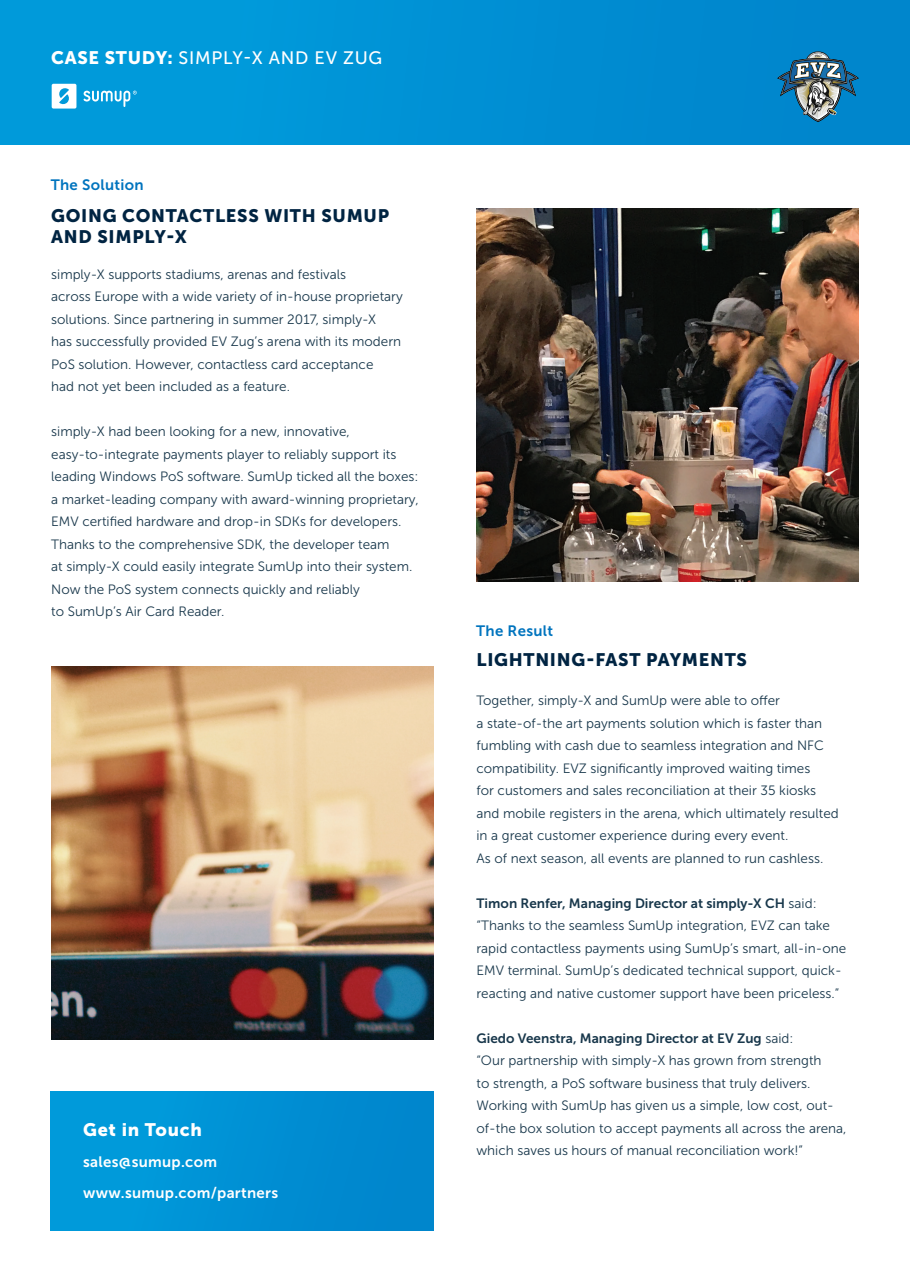
<style>
.page{position:relative;width:910px;height:1280px;background:#fff}
.page>*{position:absolute;margin:0;border:0;box-sizing:border-box;transform-origin:0 0}
.t1{font:18px/21px "Museo Sans 900";letter-spacing:.04em;color:#002442}
.t2{font:18px "Museo Sans 500";letter-spacing:.04em;color:#fff}
.t3{font:18px "Museo Sans 900";letter-spacing:.04em;color:#fff}
.t4{font:15px "Museo Sans 700";letter-spacing:.02em;color:#fff}
.t5{font:15px "Museo Sans 700";letter-spacing:.02em;color:#0074be}
.t6{font:13.5px/22.5px "Museo Sans 300";color:#18374b}
.t7{font:13.5px "Museo Sans 700";color:#18374b}
.s1{font-family:"Museo Sans 900"}
.s2{font-family:"Museo Sans 300"}
</style>
<div class="page">
<div style="left:0;top:0;width:910px;height:144px;background:#0091d5"></div>
<svg style="left:52px;top:84px;width:85px;height:25px"></svg>
<svg style="left:777px;top:51px;width:82px;height:71px"></svg>
<img style="left:51px;top:666px;width:383px;height:373px">
<div style="left:51px;top:1091px;width:383px;height:139px;background:#0091d4"></div>
<img style="left:476px;top:208px;width:382px;height:373px">
<h1 class="t2" style="left:51px;top:48px;width:333px"><span class="s1">CASE STUDY:</span> SIMPLY-X AND EV ZUG</h1>
<p class="t5" style="left:51px;top:176px;width:94px">The Solution</p>
<h1 class="t1" style="left:51px;top:205px;width:339px">GOING CONTACTLESS WITH SUMUP<br>AND SIMPLY-X</h1>
<p class="t6" style="left:51px;top:263px;width:353px">simply-X supports stadiums, arenas and festivals<br>across Europe with a wide variety of in-house proprietary solutions. Since partnering in summer 2017, simply-X<br>has successfully provided EV Zug’s arena with its modern PoS solution. However, contactless card acceptance<br>had not yet been included as a feature.</p>
<p class="t6" style="left:51px;top:420px;width:369px">simply-X had been looking for a new, innovative, easy-to-integrate payments player to reliably support its leading Windows PoS software. SumUp ticked all the boxes: a market-leading company with award-winning proprietary, EMV certified hardware and drop-in SDKs for developers.<br>Thanks to the comprehensive SDK, the developer team<br>at simply-X could easily integrate SumUp into their system.<br>Now the PoS system connects quickly and reliably<br>to SumUp’s Air Card Reader.</p>
<h1 class="t3" style="left:83px;top:1120px;width:120px">Get in Touch</h1>
<p class="t4" style="left:83px;top:1154px;width:135px">sales@sumup.com</p>
<p class="t4" style="left:83px;top:1184px;width:196px">www.sumup.com/partners</p>
<p class="t5" style="left:476px;top:623px;width:78px">The Result</p>
<h1 class="t1" style="left:476px;top:649px;width:272px">LIGHTNING-FAST PAYMENTS</h1>
<p class="t6" style="left:476px;top:689px;width:364px">Together, simply-X and SumUp were able to offer<br>a state-of-the art payments solution which is faster than fumbling with cash due to seamless integration and NFC compatibility. EVZ significantly improved waiting times<br>for customers and sales reconciliation at their 35 kiosks and mobile registers in the arena, which ultimately resulted in a great customer experience during every event.<br>As of next season, all events are planned to run cashless.</p>
<p class="t7" style="left:476px;top:895px;width:342px">Timon Renfer, Managing Director at simply-X CH <span class="s2">said:</span></p>
<p class="t6" style="left:476px;top:914px;width:371px">“Thanks to the seamless SumUp integration, EVZ can take rapid contactless payments using SumUp’s smart, all-in-one EMV terminal. SumUp’s dedicated technical support, quick&shy;reacting and native customer support have been priceless.”</p>
<p class="t7" style="left:476px;top:1030px;width:318px">Giedo Veenstra, Managing Director at EV Zug <span class="s2">said:</span></p>
<p class="t6" style="left:476px;top:1049px;width:372px">“Our partnership with simply-X has grown from strength<br>to strength, a PoS software business that truly delivers.<br>Working with SumUp has given us a simple, low cost, out&shy;of-the box solution to accept payments all across the arena, which saves us hours of manual reconciliation work!”</p>
</div>
